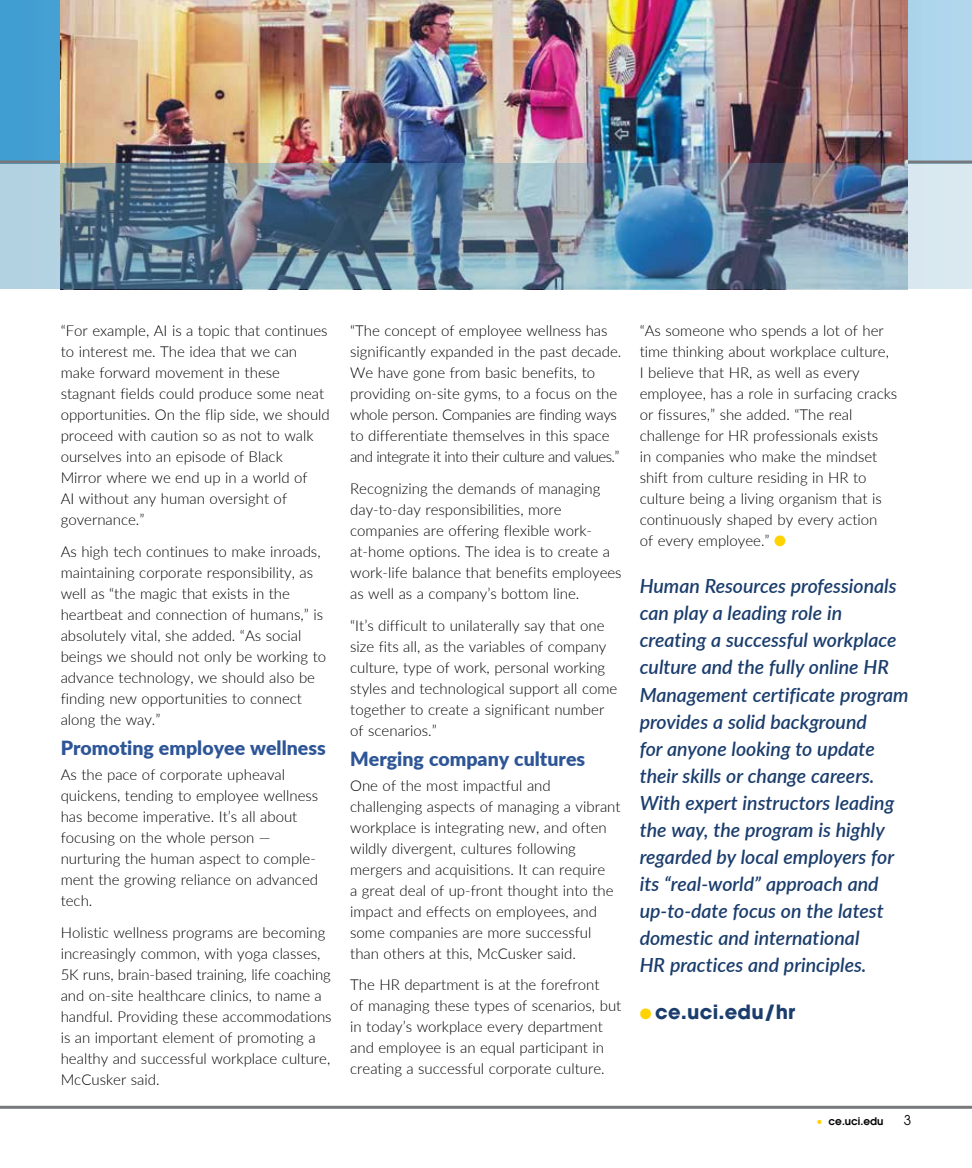
<style>
.page{position:relative;width:972px;height:1168px;background:#fff}
.page>*{position:absolute;margin:0;border:0;box-sizing:border-box;transform-origin:0 0}
.t1{font:italic 600 19.5px/27px "Lato";color:#1b3d6d}
.t2{font:900 19.5px "Lato";color:#2e5697}
.t3{font:700 19.5px "Avant Garde";letter-spacing:.01em;color:#1b3d6d}
.t4{font:300 15px/21px "Lato";color:#000}
.t5{font:600 10.5px "Avant Garde";color:#000}
.s1{color:#ffd200}
.s2{font-size:13.5px;color:#ffd200}
.s3{font-weight:400;font-size:13.5px}
</style>
<div class="page">
<svg style="left:0;top:0;width:972px;height:160px;background:#7bbadd"></svg>
<svg style="left:0;top:160px;width:972px;height:4px"></svg>
<img style="left:61px;top:0;width:846px;height:164px">
<hr style="left:0;top:1106px;width:972px;height:3px;background:#77787b">
<img style="left:0;top:164px;width:972px;height:125px">
<p class="t4" style="left:61px;top:320px;width:271px">“For example, AI is a topic that continues to interest me. The idea that we can make forward movement in these stagnant fields could produce some neat opportunities. On the flip side, we should proceed with caution so as not to walk ourselves into an episode of Black<br>Mirror where we end up in a world of<br>AI without any human oversight of governance.”</p>
<p class="t4" style="left:61px;top:541px;width:267px">As high tech continues to make inroads, maintaining corporate responsibility, as well as “the magic that exists in the heartbeat and connection of humans,” is absolutely vital, she added. “As social beings we should not only be working to advance technology, we should also be finding new opportunities to connect along the way.”</p>
<h1 class="t2" style="left:61px;top:736px;width:267px">Promoting employee wellness</h1>
<p class="t4" style="left:61px;top:763px;width:259px">As the pace of corporate upheaval quickens, tending to employee wellness has become imperative. It’s all about focusing on the whole person — nurturing the human aspect to comple&shy;ment the growing reliance on advanced tech.</p>
<p class="t4" style="left:61px;top:921px;width:273px">Holistic wellness programs are becoming increasingly common, with yoga classes, 5K runs, brain-based training, life coaching and on-site healthcare clinics, to name a handful. Providing these accommodations is an important element of promoting a healthy and successful workplace culture, McCusker said.</p>
<p class="t4" style="left:350px;top:320px;width:273px">“The concept of employee wellness has significantly expanded in the past decade.<br>We have gone from basic benefits, to providing on-site gyms, to a focus on the whole person. Companies are finding ways to differentiate themselves in this space and integrate it into their culture and values.”</p>
<p class="t4" style="left:350px;top:478px;width:273px">Recognizing the demands of managing day-to-day responsibilities, more companies are offering flexible work&shy;at-home options. The idea is to create a work-life balance that benefits employees as well as a company’s bottom line.</p>
<p class="t4" style="left:350px;top:614px;width:269px">“It’s difficult to unilaterally say that one size fits all, as the variables of company culture, type of work, personal working styles and technological support all come together to create a significant number of scenarios.”</p>
<h1 class="t2" style="left:350px;top:747px;width:237px">Merging company cultures</h1>
<p class="t4" style="left:350px;top:774px;width:272px">One of the most impactful and challenging aspects of managing a vibrant workplace is integrating new, and often wildly divergent, cultures following mergers and acquisitions. It can require<br>a great deal of up-front thought into the impact and effects on employees, and some companies are more successful than others at this, McCusker said.</p>
<p class="t4" style="left:350px;top:974px;width:273px">The HR department is at the forefront<br>of managing these types of scenarios, but in today’s workplace every department and employee is an equal participant in creating a successful corporate culture.</p>
<p class="t4" style="left:640px;top:320px;width:259px">“As someone who spends a lot of her time thinking about workplace culture,<br>I believe that HR, as well as every employee, has a role in surfacing cracks or fissures,” she added. “The real challenge for HR professionals exists<br>in companies who make the mindset shift from culture residing in HR to culture being a living organism that is continuously shaped by every action<br>of every employee.” <span class="s1">●</span></p>
<p class="t1" style="left:640px;top:572px;width:270px">Human Resources professionals can play a leading role in creating a successful workplace culture and the fully online HR<br>Management certificate program provides a solid background<br>for anyone looking to update their skills or change careers.<br>With expert instructors leading the way, the program is highly regarded by local employers for its “real-world” approach and up-to-date focus on the latest domestic and international<br>HR practices and principles.</p>
<h1 class="t3" style="left:640px;top:999px;width:157px"><span class="s1">●</span> ce.uci.edu/hr</h1>
<p class="t5" style="left:815px;top:1114px;width:97px"><span class="s2">•</span> ce.uci.edu <span class="s3">3</span></p>
</div>
